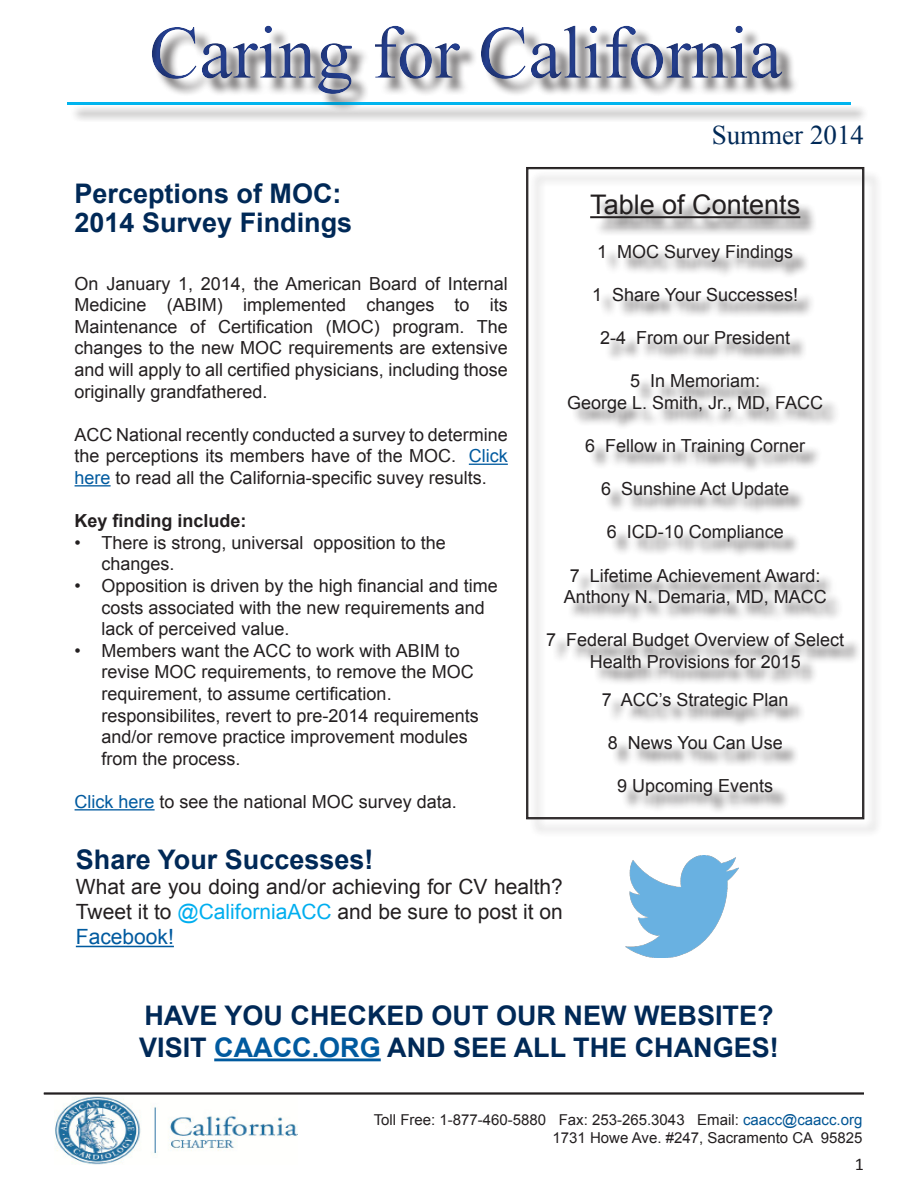
<style>
.page{position:relative;width:918px;height:1188px;background:#fff}
.page>*{position:absolute;margin:0;border:0;box-sizing:border-box;transform-origin:0 0}
.t1{font:75px "Times New Roman";color:#253f8e}
.t2{font:54px "Times New Roman";color:#00b5f0}
.t3{font:700 27px "Arial";color:#002957}
.t4{font:27px "Arial";color:#231f20}
.t5{font:27px "Times New Roman";color:#002957}
.t6{font:21px/25.2px "Arial";color:#231f20;text-align:justify}
.t7{font:18px/21.6px "Arial";color:#231f20;text-align:center}
.t8{font:700 18px "Arial";color:#231f20}
.t9{font:18px "Calibri";color:#231f20}
.t10{font:15px "Arial";color:#231f20}
.s1{color:#005a9f}
.s2{color:#00aeef}
.s3{color:#005595}
</style>
<div class="page">
<div style="left:53px;top:6px;width:812px;height:118px;background:#231f20;opacity:.5"></div>
<hr style="left:44px;top:1093px;width:820px;height:1px;background:#231f20">
<hr style="left:44px;top:1094px;width:820px;height:1px;background:#231f20">
<img style="left:55px;top:1096px;width:243px;height:68px">
<div style="left:529px;top:170px;width:354px;height:668px;background:#231f20;opacity:.75"></div>
<svg style="left:526px;top:167px;width:338px;height:652px"></svg>
<hr style="left:469px;top:464px;width:39px;height:1px;background:#005a9f">
<hr style="left:75px;top:485px;width:36px;height:1px;background:#005a9f">
<hr style="left:75px;top:809px;width:80px;height:1px;background:#005a9f">
<hr style="left:76px;top:946px;width:98px;height:1px;background:#005a9f">
<img style="left:626px;top:855px;width:113px;height:102px">
<hr style="left:214px;top:1059px;width:167px;height:2px;background:#005a9f">
<h1 class="t1" style="left:149px;top:2px;width:635px">Caring for California</h1>
<p class="t5" style="left:712px;top:117px;width:154px">Summer 2014</p>
<h2 class="t2" style="left:68px;top:38px;width:784px">_____________________________</h2>
<p class="t3" style="left:75px;top:175px;width:269px">Perceptions of MOC:</p>
<p class="t3" style="left:75px;top:205px;width:279px">2014 Survey Findings</p>
<p class="t7" style="left:75px;top:273px;width:435px;text-align:justify">On January 1, 2014, the American Board of Internal Medicine (ABIM) implemented changes to its Maintenance of Certification (MOC) program. The changes to the new MOC requirements are extensive and will apply to all certified physicians, including those originally grandfathered.</p>
<p class="t7" style="left:75px;top:424px;width:435px;text-align:justify">ACC National recently conducted a survey to determine the perceptions its members have of the MOC. <span class="s1">Click here</span> to read all the California-specific suvey results.</p>
<p class="t8" style="left:75px;top:509px;width:174px">Key finding include:</p>
<p class="t7" style="left:102px;top:532px;width:346px;text-align:left;text-indent:-27px">• There is strong, universal opposition to the changes.</p>
<p class="t7" style="left:102px;top:575px;width:398px;text-align:left;text-indent:-27px">• Opposition is driven by the high financial and time costs associated with the new requirements and lack of perceived value.</p>
<p class="t7" style="left:102px;top:640px;width:379px;text-align:left;text-indent:-27px">• Members want the ACC to work with ABIM to revise MOC requirements, to remove the MOC requirement, to assume certification. responsibilites, revert to pre-2014 requirements and/or remove practice improvement modules from the process.</p>
<p class="t7" style="left:75px;top:791px;width:384px"><span class="s1">Click here</span> to see the national MOC survey data.</p>
<p class="t4" style="left:590px;top:187px;width:212px">Table of Contents</p>
<p class="t7" style="left:597px;top:241px;width:198px">1 MOC Survey Findings</p>
<p class="t7" style="left:592px;top:284px;width:208px">1 Share Your Successes!</p>
<p class="t7" style="left:600px;top:327px;width:192px">2-4 From our President</p>
<p class="t7" style="left:567px;top:370px;width:258px">5 In Memoriam:<br>George L. Smith, Jr., MD, FACC</p>
<p class="t7" style="left:585px;top:435px;width:222px">6 Fellow in Training Corner</p>
<p class="t7" style="left:601px;top:478px;width:190px">6 Sunshine Act Update</p>
<p class="t7" style="left:607px;top:521px;width:179px">6 ICD-10 Compliance</p>
<p class="t7" style="left:564px;top:565px;width:265px">7 Lifetime Achievement Award:<br>Anthony N. Demaria, MD, MACC</p>
<p class="t7" style="left:546px;top:629px;width:300px">7 Federal Budget Overview of Select<br>Health Provisions for 2015</p>
<p class="t7" style="left:602px;top:689px;width:188px">7 ACC’s Strategic Plan</p>
<p class="t7" style="left:608px;top:732px;width:177px">8 News You Can Use</p>
<p class="t7" style="left:617px;top:776px;width:158px">9 Upcoming Events</p>
<p class="t3" style="left:76px;top:841px;width:299px">Share Your Successes!</p>
<p class="t6" style="left:76px;top:874px;width:489px">What are you doing and/or achieving for CV health?<br>Tweet it to <span class="s2">@CaliforniaACC</span> and be sure to post it on <span class="s1">Facebook!</span></p>
<p class="t3" style="left:144px;top:997px;width:631px">HAVE YOU CHECKED OUT OUR NEW WEBSITE?</p>
<p class="t3" style="left:139px;top:1030px;width:641px">VISIT <span class="s1">CAACC.ORG</span> AND SEE ALL THE CHANGES!</p>
<p class="t10" style="left:374px;top:1110px;width:490px">Toll Free: 1-877-460-5880 Fax: 253-265.3043 Email: <span class="s3">caacc@caacc.org</span></p>
<p class="t10" style="left:553px;top:1128px;width:311px">1731 Howe Ave. #247, Sacramento CA 95825</p>
<p class="t9" style="left:855px;top:1153px;width:11px">1</p>
</div>
